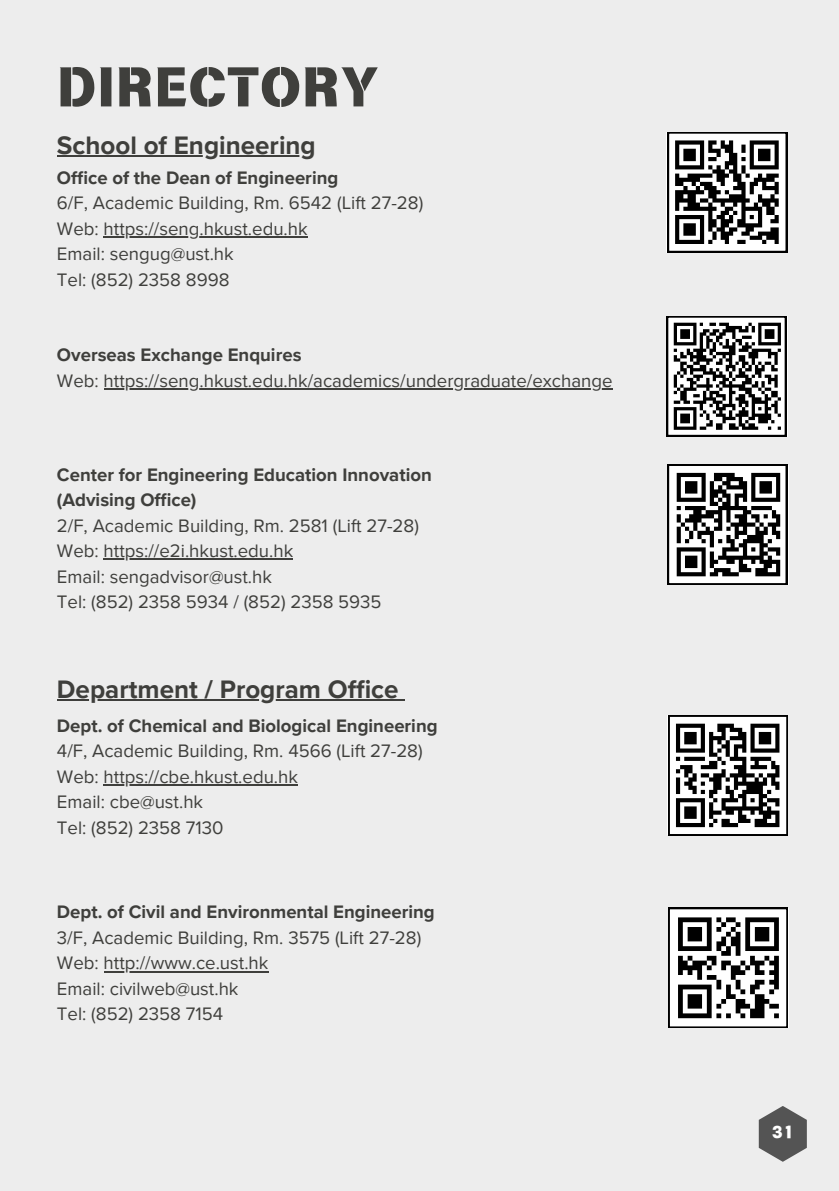
<style>
.page{position:relative;width:839px;height:1191px;background:#fff}
.page>*{position:absolute;margin:0;border:0;box-sizing:border-box;transform-origin:0 0}
.t1{font:52px "Canva Title Bole Latin";color:#3f3f3c}
.t2{font:700 26px "Proxima Nova";color:#3f3f3c}
.t3{font:18.6px/25.6px "Proxima Nova";color:#3f3f3c}
.t4{font:700 18.6px/25.6px "Proxima Nova";color:#3f3f3c}
.t5{font:17px "Canva Title Bole Latin";color:#fff}
</style>
<div class="page">
<div style="left:0;top:0;width:838px;height:1191px;background:#ededed"></div>
<hr style="left:57px;top:155px;width:259px;height:2px;background:#3f3f3c">
<hr style="left:104px;top:236px;width:204px;height:2px;background:#3f3f3c">
<svg style="left:758px;top:1106px;width:48px;height:56px"></svg>
<svg style="left:667px;top:132px;width:120px;height:120px"></svg>
<svg style="left:666px;top:316px;width:120px;height:120px"></svg>
<svg style="left:667px;top:464px;width:120px;height:120px"></svg>
<svg style="left:668px;top:715px;width:119px;height:120px"></svg>
<svg style="left:668px;top:908px;width:119px;height:120px"></svg>
<hr style="left:104px;top:388px;width:508px;height:2px;background:#3f3f3c">
<hr style="left:104px;top:559px;width:189px;height:1px;background:#3f3f3c">
<hr style="left:57px;top:700px;width:341px;height:1px;background:#3f3f3c">
<hr style="left:104px;top:784px;width:194px;height:2px;background:#3f3f3c">
<hr style="left:104px;top:971px;width:164px;height:1px;background:#3f3f3c">
<h1 class="t1" style="left:57px;top:61px;width:324px">DIRECTORY</h1>
<h2 class="t2" style="left:57px;top:130px;width:260px">School of Engineering</h2>
<p class="t4" style="left:57px;top:165px;width:283px">Office of the Dean of Engineering</p>
<p class="t3" style="left:57px;top:190px;width:368px">6/F, Academic Building, Rm. 6542 (Lift 27-28)<br>Web: https://seng.hkust.edu.hk<br>Email: sengug@ust.hk<br>Tel: (852) 2358 8998</p>
<p class="t4" style="left:57px;top:343px;width:246px">Overseas Exchange Enquires</p>
<p class="t3" style="left:57px;top:368px;width:557px">Web: https://seng.hkust.edu.hk/academics/undergraduate/exchange</p>
<p class="t4" style="left:57px;top:462px;width:376px">Center for Engineering Education Innovation (Advising Office)</p>
<p class="t3" style="left:57px;top:513px;width:363px">2/F, Academic Building, Rm. 2581 (Lift 27-28)<br>Web: https://e2i.hkust.edu.hk<br>Email: sengadvisor@ust.hk<br>Tel: (852) 2358 5934 / (852) 2358 5935</p>
<h2 class="t2" style="left:57px;top:674px;width:343px">Department / Program Office</h2>
<p class="t4" style="left:57px;top:713px;width:382px">Dept. of Chemical and Biological Engineering</p>
<p class="t3" style="left:57px;top:738px;width:367px">4/F, Academic Building, Rm. 4566 (Lift 27-28)<br>Web: https://cbe.hkust.edu.hk<br>Email: cbe@ust.hk<br>Tel: (852) 2358 7130</p>
<p class="t4" style="left:57px;top:900px;width:379px">Dept. of Civil and Environmental Engineering</p>
<p class="t3" style="left:57px;top:925px;width:366px">3/F, Academic Building, Rm. 3575 (Lift 27-28)<br>Web: http://www.ce.ust.hk<br>Email: civilweb@ust.hk<br>Tel: (852) 2358 7154</p>
<p class="t5" style="left:771px;top:1124px;width:23px">31</p>
</div>
